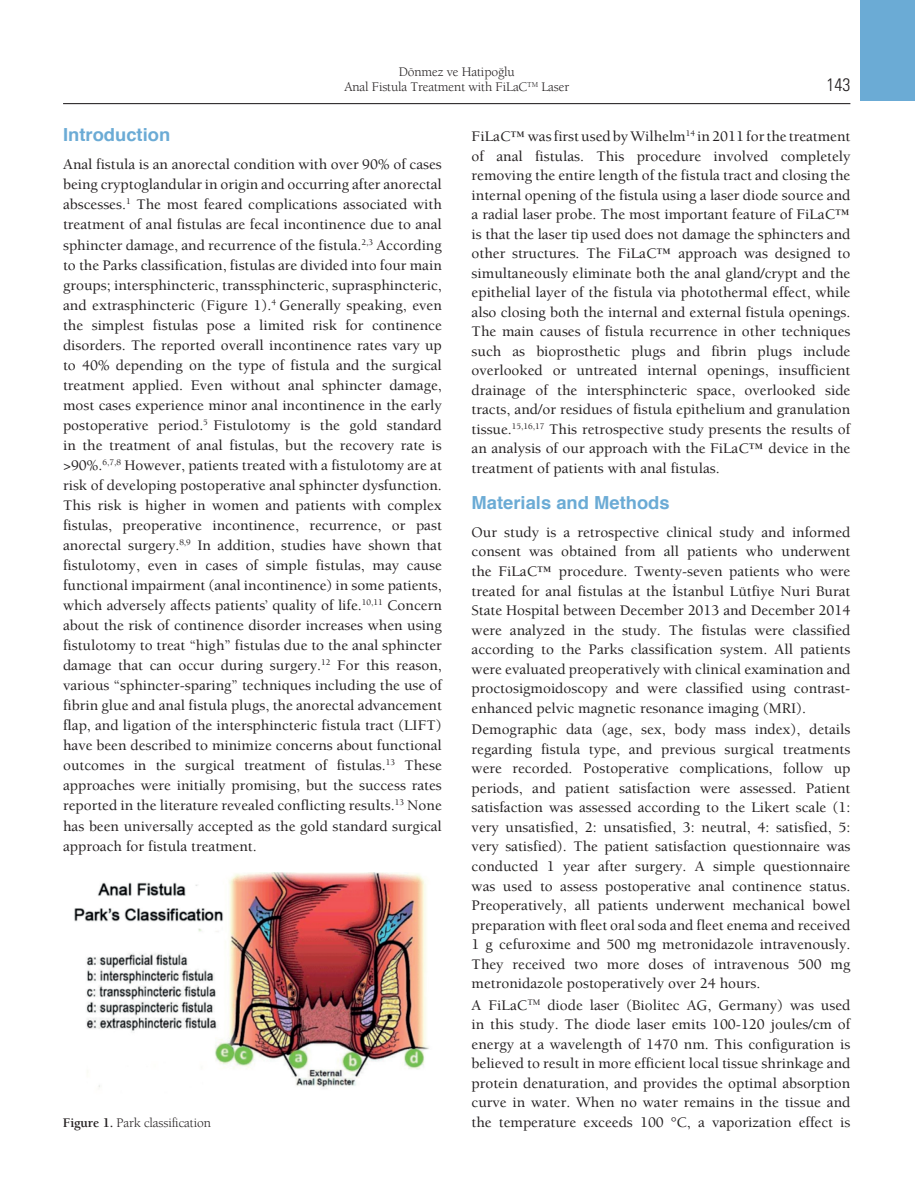
<style>
.page{position:relative;width:915px;height:1191px;background:#fff}
.page>*{position:absolute;margin:0;border:0;box-sizing:border-box;transform-origin:0 0}
.YAZI_BASLIK{font:700 18px "Helvetica";color:#6babd5}
.t1{font:18px "Univers Cond Light Tr";color:#231f20}
.YAZI{font:500 15px/19.5px "Berkeley";color:#231f20;text-align:justify}
.RESİM-ALTI{font:13.5px "Berkeley";letter-spacing:-.01em;color:#231f20}
.s1{font-weight:700}
</style>
<div class="page">
<hr style="left:63px;top:103px;width:787px;height:1px;background:#231f20">
<div style="left:859px;top:0;width:55px;height:101px;background:#6babd5"></div>
<img style="left:74px;top:872px;width:355px;height:217px">
<p class="RESİM-ALTI" style="left:398px;top:64px;width:118px">Dönmez ve Hatipoğlu</p>
<p class="RESİM-ALTI" style="left:344px;top:79px;width:226px">Anal Fistula Treatment with FiLaC<sup>TM</sup> Laser</p>
<p class="t1" style="left:826px;top:74px;width:25px">143</p>
<p class="YAZI_BASLIK" style="left:63px;top:120px;width:109px">Introduction</p>
<p class="YAZI" style="left:63px;top:154px;width:380px;line-height:20.1px">Anal fistula is an anorectal condition with over 90% of cases being cryptoglandular in origin and occurring after anorectal abscesses.<sup>1</sup> The most feared complications associated with treatment of anal fistulas are fecal incontinence due to anal sphincter damage, and recurrence of the fistula.<sup>2,3</sup> According to the Parks classification, fistulas are divided into four main groups; intersphincteric, transsphincteric, suprasphincteric, and extrasphincteric (Figure 1).<sup>4</sup> Generally speaking, even the simplest fistulas pose a limited risk for continence disorders. The reported overall incontinence rates vary up to 40% depending on the type of fistula and the surgical treatment applied. Even without anal sphincter damage, most cases experience minor anal incontinence in the early postoperative period.<sup>5</sup> Fistulotomy is the gold standard in the treatment of anal fistulas, but the recovery rate is &gt;90%.<sup>6,7,8</sup> However, patients treated with a fistulotomy are at risk of developing postoperative anal sphincter dysfunction.<br>This risk is higher in women and patients with complex fistulas, preoperative incontinence, recurrence, or past anorectal surgery.<sup>8,9</sup> In addition, studies have shown that fistulotomy, even in cases of simple fistulas, may cause functional impairment (anal incontinence) in some patients, which adversely affects patients’ quality of life.<sup>10,11</sup> Concern about the risk of continence disorder increases when using fistulotomy to treat “high” fistulas due to the anal sphincter damage that can occur during surgery.<sup>12</sup> For this reason, various “sphincter-sparing” techniques including the use of fibrin glue and anal fistula plugs, the anorectal advancement flap, and ligation of the intersphincteric fistula tract (LIFT) have been described to minimize concerns about functional outcomes in the surgical treatment of fistulas.<sup>13</sup> These approaches were initially promising, but the success rates reported in the literature revealed conflicting results.<sup>13</sup> None has been universally accepted as the gold standard surgical approach for fistula treatment.</p>
<p class="RESİM-ALTI" style="left:63px;top:1114px;width:150px"><span class="s1">Figure 1.</span> Park classification</p>
<p class="YAZI" style="left:471px;top:126px;width:380px">FiLaC™ was first used by Wilhelm<sup>14</sup> in 2011 for the treatment of anal fistulas. This procedure involved completely removing the entire length of the fistula tract and closing the internal opening of the fistula using a laser diode source and a radial laser probe. The most important feature of FiLaC™ is that the laser tip used does not damage the sphincters and other structures. The FiLaC™ approach was designed to simultaneously eliminate both the anal gland/crypt and the epithelial layer of the fistula via photothermal effect, while also closing both the internal and external fistula openings.<br>The main causes of fistula recurrence in other techniques such as bioprosthetic plugs and fibrin plugs include overlooked or untreated internal openings, insufficient drainage of the intersphincteric space, overlooked side tracts, and/or residues of fistula epithelium and granulation tissue.<sup>15,16,17</sup> This retrospective study presents the results of an analysis of our approach with the FiLaC™ device in the treatment of patients with anal fistulas.</p>
<p class="YAZI_BASLIK" style="left:471px;top:488px;width:199px">Materials and Methods</p>
<p class="YAZI" style="left:471px;top:522px;width:380px">Our study is a retrospective clinical study and informed consent was obtained from all patients who underwent the FiLaC™ procedure. Twenty-seven patients who were treated for anal fistulas at the İstanbul Lütfiye Nuri Burat State Hospital between December 2013 and December 2014 were analyzed in the study. The fistulas were classified according to the Parks classification system. All patients were evaluated preoperatively with clinical examination and proctosigmoidoscopy and were classified using contrast&shy;enhanced pelvic magnetic resonance imaging (MRI).</p>
<p class="YAZI" style="left:471px;top:719px;width:380px">Demographic data (age, sex, body mass index), details regarding fistula type, and previous surgical treatments were recorded. Postoperative complications, follow up periods, and patient satisfaction were assessed. Patient satisfaction was assessed according to the Likert scale (1: very unsatisfied, 2: unsatisfied, 3: neutral, 4: satisfied, 5: very satisfied). The patient satisfaction questionnaire was conducted 1 year after surgery. A simple questionnaire was used to assess postoperative anal continence status.<br>Preoperatively, all patients underwent mechanical bowel preparation with fleet oral soda and fleet enema and received 1 g cefuroxime and 500 mg metronidazole intravenously.<br>They received two more doses of intravenous 500 mg metronidazole postoperatively over 24 hours.</p>
<p class="YAZI" style="left:471px;top:995px;width:380px">A FiLaC<sup>TM</sup> diode laser (Biolitec AG, Germany) was used in this study. The diode laser emits 100-120 joules/cm of energy at a wavelength of 1470 nm. This configuration is believed to result in more efficient local tissue shrinkage and protein denaturation, and provides the optimal absorption curve in water. When no water remains in the tissue and the temperature exceeds 100 °C, a vaporization effect is</p>
</div>
